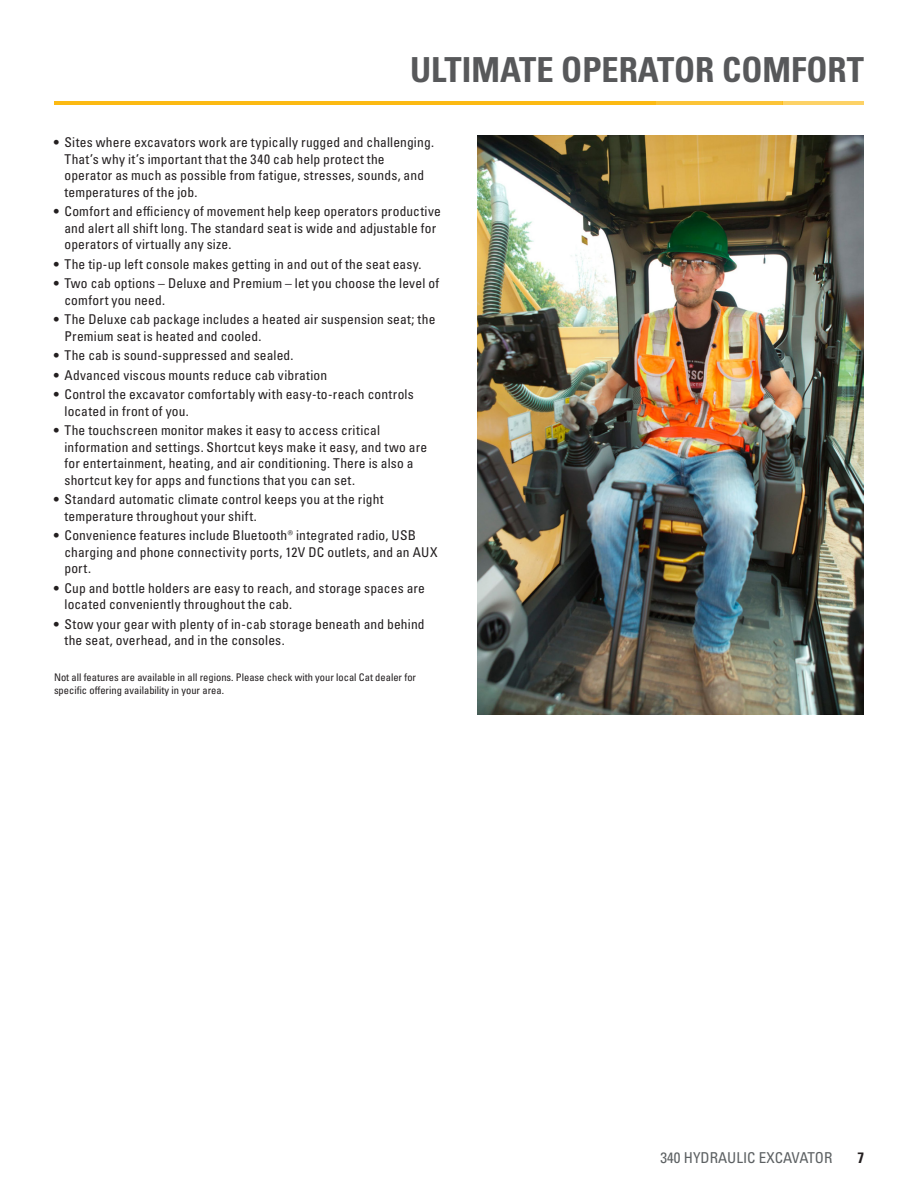
<style>
.page{position:relative;width:918px;height:1188px;background:#fff}
.page>*{position:absolute;margin:0;border:0;box-sizing:border-box;transform-origin:0 0}
.Headline_medium_gray{font:34.5px "Univers LTCYR 67 Bold Cond";color:#57585a}
.t1{font:condensed 15px "Univers LTCYR 57";color:#5d6163}
.t2{font:15px "Univers LTCYR 67 Bold Cond";color:#231f20}
.t3{font:condensed 13.5px/16.5px "Univers LTCYR 57";letter-spacing:.01em;color:#231f20}
.t4{font:condensed 10.5px/12.6px "Univers LTCYR 57";color:#231f20}
</style>
<div class="page">
<hr style="left:54px;top:101px;width:601px;height:4px;background:#fcba13">
<hr style="left:654px;top:101px;width:128px;height:4px;background:#fcc437">
<hr style="left:782px;top:101px;width:82px;height:4px;background:#fdd266">
<img style="left:477px;top:135px;width:387px;height:580px">
<p class="Headline_medium_gray" style="left:410px;top:48px;width:455px">ULTIMATE OPERATOR COMFORT</p>
<p class="t3" style="left:64px;top:134px;width:371px;text-indent:-10px">• Sites where excavators work are typically rugged and challenging.<br>That’s why it’s important that the 340 cab help protect the operator as much as possible from fatigue, stresses, sounds, and temperatures of the job.</p>
<p class="t3" style="left:64px;top:203px;width:378px;text-indent:-10px">• Comfort and efficiency of movement help keep operators productive and alert all shift long. The standard seat is wide and adjustable for operators of virtually any size.</p>
<p class="t3" style="left:54px;top:255px;width:369px">• The tip-up left console makes getting in and out of the seat easy.</p>
<p class="t3" style="left:64px;top:275px;width:376px;text-indent:-10px">• Two cab options – Deluxe and Premium – let you choose the level of comfort you need.</p>
<p class="t3" style="left:64px;top:311px;width:372px;text-indent:-10px">• The Deluxe cab package includes a heated air suspension seat; the<br>Premium seat is heated and cooled.</p>
<p class="t3" style="left:54px;top:347px;width:241px">• The cab is sound-suppressed and sealed.</p>
<p class="t3" style="left:54px;top:366px;width:275px">• Advanced viscous mounts reduce cab vibration</p>
<p class="t3" style="left:64px;top:386px;width:351px;text-indent:-10px">• Control the excavator comfortably with easy-to-reach controls located in front of you.</p>
<p class="t3" style="left:64px;top:422px;width:364px;text-indent:-10px">• The touchscreen monitor makes it easy to access critical information and settings. Shortcut keys make it easy, and two are for entertainment, heating, and air conditioning. There is also a shortcut key for apps and functions that you can set.</p>
<p class="t3" style="left:64px;top:491px;width:321px;text-indent:-10px">• Standard automatic climate control keeps you at the right temperature throughout your shift.</p>
<p class="t3" style="left:64px;top:527px;width:375px;text-indent:-10px">• Convenience features include Bluetooth® integrated radio, USB charging and phone connectivity ports, 12V DC outlets, and an AUX port.</p>
<p class="t3" style="left:64px;top:579px;width:362px;text-indent:-10px">• Cup and bottle holders are easy to reach, and storage spaces are located conveniently throughout the cab.</p>
<p class="t3" style="left:64px;top:615px;width:362px;text-indent:-10px">• Stow your gear with plenty of in-cab storage beneath and behind the seat, overhead, and in the consoles.</p>
<p class="t4" style="left:54px;top:671px;width:364px">Not all features are available in all regions. Please check with your local Cat dealer for specific offering availability in your area.</p>
<p class="t1" style="left:661px;top:1148px;width:173px">340 HYDRAULIC EXCAVATOR</p>
<p class="t2" style="left:857px;top:1148px;width:8px">7</p>
</div>
